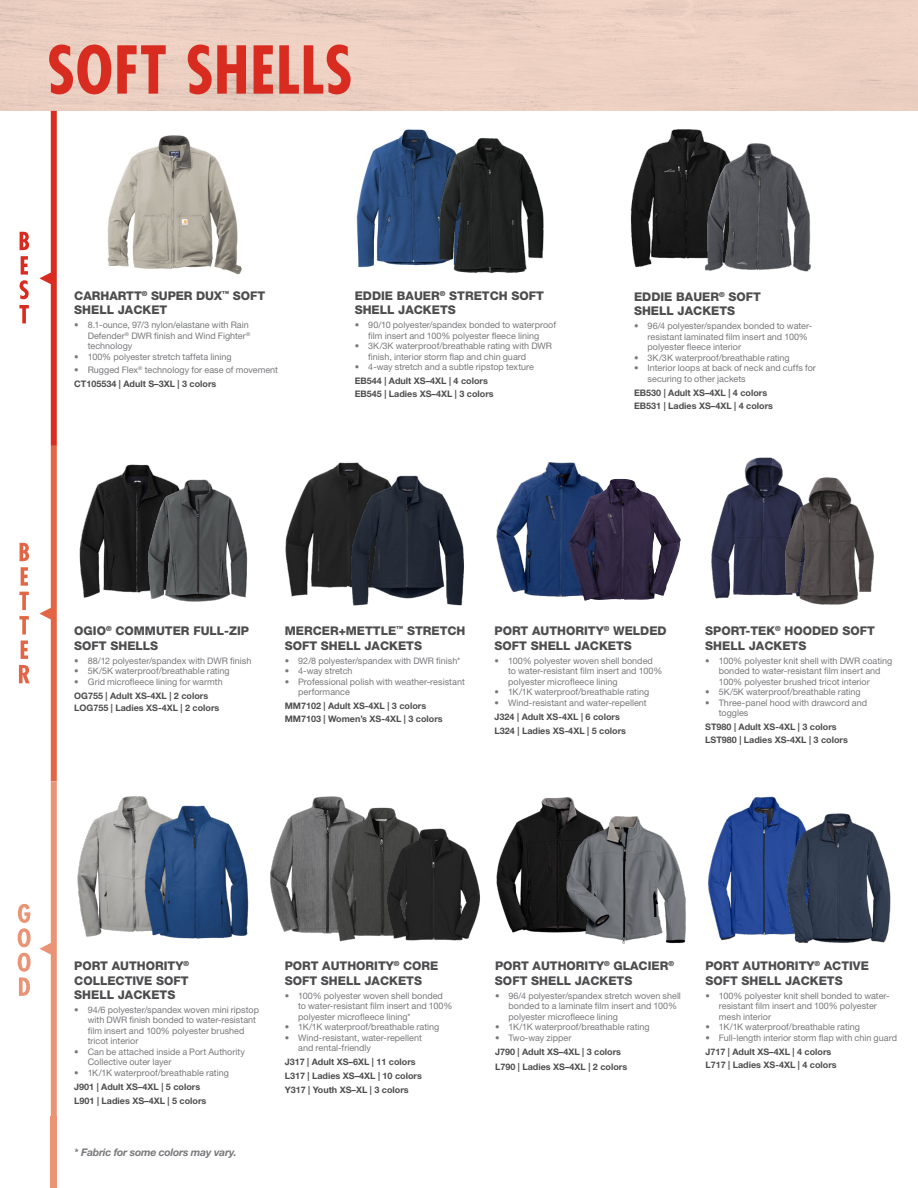
<style>
.page{position:relative;width:918px;height:1188px;background:#fff}
.page>*{position:absolute;margin:0;border:0;box-sizing:border-box;transform-origin:0 0}
.t1{font:700 condensed 64.05px "Futura Std";letter-spacing:.01em;color:#d82c20}
.t2{font:800 12px/14.2px "Helvetica Neue LT Std";color:#4d4d4f}
.t3{font:italic 700 10.5px "Helvetica Neue LT Std";letter-spacing:-.02em;color:#77787b}
.t4{font:9px/10.5px "Helvetica Neue LT Std";color:#77787b}
.t5{font:700 9px/14px "Helvetica Neue LT Std";color:#4d4d4f}
.s1{font-weight:700;color:#4d4d4f}
</style>
<div class="page">
<div style="left:0;top:0;width:918px;height:111px;background:#ecd0c2"></div>
<svg style="left:19px;top:665px;width:11px;height:18px"></svg>
<svg style="left:21px;top:641px;width:7px;height:18px"></svg>
<svg style="left:19px;top:616px;width:10px;height:18px"></svg>
<svg style="left:19px;top:592px;width:10px;height:18px"></svg>
<svg style="left:21px;top:567px;width:7px;height:19px"></svg>
<svg style="left:20px;top:543px;width:9px;height:18px"></svg>
<div style="left:51px;top:1116px;width:6px;height:72px;background:#ea9375"></div>
<img style="left:711px;top:457px;width:72px;height:141px">
<svg style="left:18px;top:953px;width:13px;height:43px"></svg>
<svg style="left:18px;top:904px;width:13px;height:43px"></svg>
<img style="left:77px;top:796px;width:69px;height:141px">
<img style="left:139px;top:798px;width:110px;height:141px">
<img style="left:270px;top:796px;width:73px;height:138px">
<img style="left:326px;top:800px;width:69px;height:142px">
<img style="left:496px;top:797px;width:82px;height:136px">
<img style="left:565px;top:810px;width:121px;height:134px">
<img style="left:708px;top:796px;width:77px;height:145px">
<img style="left:374px;top:811px;width:106px;height:131px">
<img style="left:785px;top:810px;width:106px;height:134px">
<img style="left:79px;top:464px;width:71px;height:134px">
<img style="left:146px;top:468px;width:102px;height:134px">
<img style="left:496px;top:462px;width:94px;height:135px">
<img style="left:569px;top:479px;width:112px;height:122px">
<img style="left:285px;top:462px;width:83px;height:135px">
<img style="left:348px;top:471px;width:116px;height:135px">
<img style="left:779px;top:471px;width:95px;height:134px">
<svg style="left:19px;top:305px;width:10px;height:18px"></svg>
<svg style="left:20px;top:256px;width:9px;height:43px"></svg>
<svg style="left:20px;top:232px;width:9px;height:18px"></svg>
<svg style="left:39px;top:111px;width:18px;height:1005px"></svg>
<img style="left:630px;top:129px;width:74px;height:138px">
<img style="left:701px;top:141px;width:110px;height:131px">
<img style="left:107px;top:135px;width:135px;height:140px">
<img style="left:356px;top:129px;width:82px;height:139px">
<img style="left:438px;top:138px;width:106px;height:136px">
<h1 class="t1" style="left:47px;top:30px;width:307px">SOFT SHELLS</h1>
<h2 class="t2" style="left:74px;top:289px;width:193px">CARHARTT<sup>®</sup> SUPER DUX<sup>™</sup> SOFT<br>SHELL JACKET</h2>
<p class="t4" style="left:88px;top:320px;width:164px;text-indent:-13px">• 8.1-ounce, 97/3 nylon/elastane with Rain<br>Defender<sup>®</sup> DWR finish and Wind Fighter<sup>® </sup>technology</p>
<p class="t4" style="left:74px;top:351px;width:159px">• 100% polyester stretch taffeta lining</p>
<p class="t4" style="left:74px;top:362px;width:205px;line-height:14px">• Rugged Flex<sup>®</sup> technology for ease of movement<br><span class="s1">CT105534 | Adult S–3XL | 3 colors</span></p>
<h2 class="t2" style="left:355px;top:289px;width:191px">EDDIE BAUER<sup>®</sup> STRETCH SOFT<br>SHELL JACKETS</h2>
<p class="t4" style="left:355px;top:320px;width:203px;text-align:center">• 90/10 polyester/spandex bonded to waterproof film insert and 100% polyester fleece lining</p>
<p class="t4" style="left:368px;top:341px;width:185px;text-indent:-14px">• 3K/3K waterproof/breathable rating with DWR finish, interior storm flap and chin guard</p>
<p class="t4" style="left:355px;top:362px;width:181px">• 4-way stretch and a subtle ripstop texture</p>
<p class="t5" style="left:355px;top:375px;width:141px;line-height:12.8px">EB544 | Adult XS–4XL | 4 colors<br>EB545 | Ladies XS–4XL | 3 colors</p>
<h2 class="t2" style="left:634px;top:290px;width:128px">EDDIE BAUER<sup>®</sup> SOFT<br>SHELL JACKETS</h2>
<p class="t4" style="left:648px;top:321px;width:166px;text-indent:-14px">• 96/4 polyester/spandex bonded to water&shy;resistant laminated film insert and 100% polyester fleece interior</p>
<p class="t4" style="left:634px;top:352px;width:157px">• 3K/3K waterproof/breathable rating</p>
<p class="t4" style="left:648px;top:363px;width:170px;text-indent:-14px">• Interior loops at back of neck and cuffs for securing to other jackets</p>
<p class="t5" style="left:634px;top:386px;width:141px;line-height:12.8px">EB530 | Adult XS–4XL | 4 colors<br>EB531 | Ladies XS–4XL | 4 colors</p>
<h2 class="t2" style="left:74px;top:624px;width:176px">OGIO<sup>®</sup> COMMUTER FULL-ZIP<br>SOFT SHELLS</h2>
<p class="t4" style="left:74px;top:655px;width:179px">• 88/12 polyester/spandex with DWR finish</p>
<p class="t4" style="left:74px;top:665px;width:157px">• 5K/5K waterproof/breathable rating</p>
<p class="t4" style="left:74px;top:676px;width:150px">• Grid microfleece lining for warmth</p>
<p class="t5" style="left:74px;top:689px;width:147px;line-height:12.6px">OG755 | Adult XS-4XL | 2 colors<br>LOG755 | Ladies XS-4XL | 2 colors</p>
<h2 class="t2" style="left:285px;top:624px;width:182px">MERCER+METTLE<sup>™</sup> STRETCH<br>SOFT SHELL JACKETS</h2>
<p class="t4" style="left:285px;top:655px;width:177px">• 92/8 polyester/spandex with DWR finish*</p>
<p class="t4" style="left:285px;top:665px;width:69px">• 4-way stretch</p>
<p class="t4" style="left:298px;top:676px;width:168px;text-indent:-14px">• Professional polish with weather-resistant performance</p>
<p class="t5" style="left:285px;top:699px;width:160px;line-height:12.8px">MM7102 | Adult XS-4XL | 3 colors<br>MM7103 | Women’s XS-4XL | 3 colors</p>
<h2 class="t2" style="left:495px;top:624px;width:174px">PORT AUTHORITY<sup>®</sup> WELDED<br>SOFT SHELL JACKETS</h2>
<p class="t4" style="left:508px;top:655px;width:156px;text-indent:-14px">• 100% polyester woven shell bonded to water-resistant film insert and 100% polyester microfleece lining</p>
<p class="t4" style="left:495px;top:686px;width:156px">• 1K/1K waterproof/breathable rating</p>
<p class="t4" style="left:495px;top:697px;width:154px">• Wind-resistant and water-repellent</p>
<p class="t5" style="left:495px;top:709px;width:133px">J324 | Adult XS-4XL | 6 colors<br>L324 | Ladies XS-4XL | 5 colors</p>
<h2 class="t2" style="left:705px;top:624px;width:171px">SPORT-TEK<sup>®</sup> HOODED SOFT<br>SHELL JACKETS</h2>
<p class="t4" style="left:719px;top:655px;width:175px;text-indent:-14px">• 100% polyester knit shell with DWR coating bonded to water-resistant film insert and<br>100% polyester brushed tricot interior</p>
<p class="t4" style="left:705px;top:686px;width:157px">• 5K/5K waterproof/breathable rating</p>
<p class="t4" style="left:719px;top:697px;width:150px;text-indent:-14px">• Three-panel hood with drawcord and toggles</p>
<p class="t5" style="left:705px;top:720px;width:144px;line-height:12.6px">ST980 | Adult XS-4XL | 3 colors<br>LST980 | Ladies XS-4XL | 3 colors</p>
<h2 class="t2" style="left:74px;top:959px;width:116px;text-align:justify">PORT AUTHORITY<sup>® </sup>COLLECTIVE SOFT SHELL JACKETS</h2>
<p class="t4" style="left:88px;top:1004px;width:173px;text-indent:-14px">• 94/6 polyester/spandex woven mini ripstop with DWR finish bonded to water-resistant film insert and 100% polyester brushed tricot interior</p>
<p class="t4" style="left:88px;top:1046px;width:159px;text-indent:-14px">• Can be attached inside a Port Authority<br>Collective outer layer</p>
<p class="t4" style="left:74px;top:1067px;width:156px">• 1K/1K waterproof/breathable rating</p>
<p class="t5" style="left:74px;top:1079px;width:134px">J901 | Adult XS–4XL | 5 colors<br>L901 | Ladies XS–4XL | 5 colors</p>
<p class="t3" style="left:74px;top:1146px;width:164px">* Fabric for some colors may vary.</p>
<h2 class="t2" style="left:285px;top:959px;width:155px">PORT AUTHORITY<sup>®</sup> CORE<br>SOFT SHELL JACKETS</h2>
<p class="t4" style="left:298px;top:990px;width:156px;text-indent:-14px">• 100% polyester woven shell bonded to water-resistant film insert and 100% polyester microfleece lining*</p>
<p class="t4" style="left:285px;top:1021px;width:156px">• 1K/1K waterproof/breathable rating</p>
<p class="t4" style="left:298px;top:1032px;width:125px;text-indent:-14px">• Wind-resistant, water-repellent and rental-friendly</p>
<p class="t5" style="left:285px;top:1055px;width:139px">J317 | Adult XS–6XL | 11 colors<br>L317 | Ladies XS–4XL | 10 colors<br>Y317 | Youth XS–XL | 3 colors</p>
<h2 class="t2" style="left:495px;top:959px;width:180px">PORT AUTHORITY<sup>®</sup> GLACIER<sup>®<br></sup>SOFT SHELL JACKETS</h2>
<p class="t4" style="left:508px;top:990px;width:174px;text-indent:-14px">• 96/4 polyester/spandex stretch woven shell bonded to a laminate film insert and 100% polyester microfleece lining</p>
<p class="t4" style="left:495px;top:1021px;width:156px">• 1K/1K waterproof/breathable rating</p>
<p class="t4" style="left:495px;top:1032px;width:78px">• Two-way zipper</p>
<p class="t5" style="left:495px;top:1043px;width:134px;line-height:15.5px">J790 | Adult XS–4XL | 3 colors<br>L790 | Ladies XS–4XL | 2 colors</p>
<h2 class="t2" style="left:705px;top:959px;width:165px">PORT AUTHORITY<sup>®</sup> ACTIVE<br>SOFT SHELL JACKETS</h2>
<p class="t4" style="left:719px;top:990px;width:172px;text-indent:-14px">• 100% polyester knit shell bonded to water&shy;resistant film insert and 100% polyester mesh interior</p>
<p class="t4" style="left:705px;top:1021px;width:156px">• 1K/1K waterproof/breathable rating</p>
<p class="t4" style="left:705px;top:1032px;width:193px">• Full-length interior storm flap with chin guard</p>
<p class="t5" style="left:705px;top:1044px;width:133px">J717 | Adult XS–4XL | 4 colors<br>L717 | Ladies XS-4XL | 4 colors</p>
</div>
